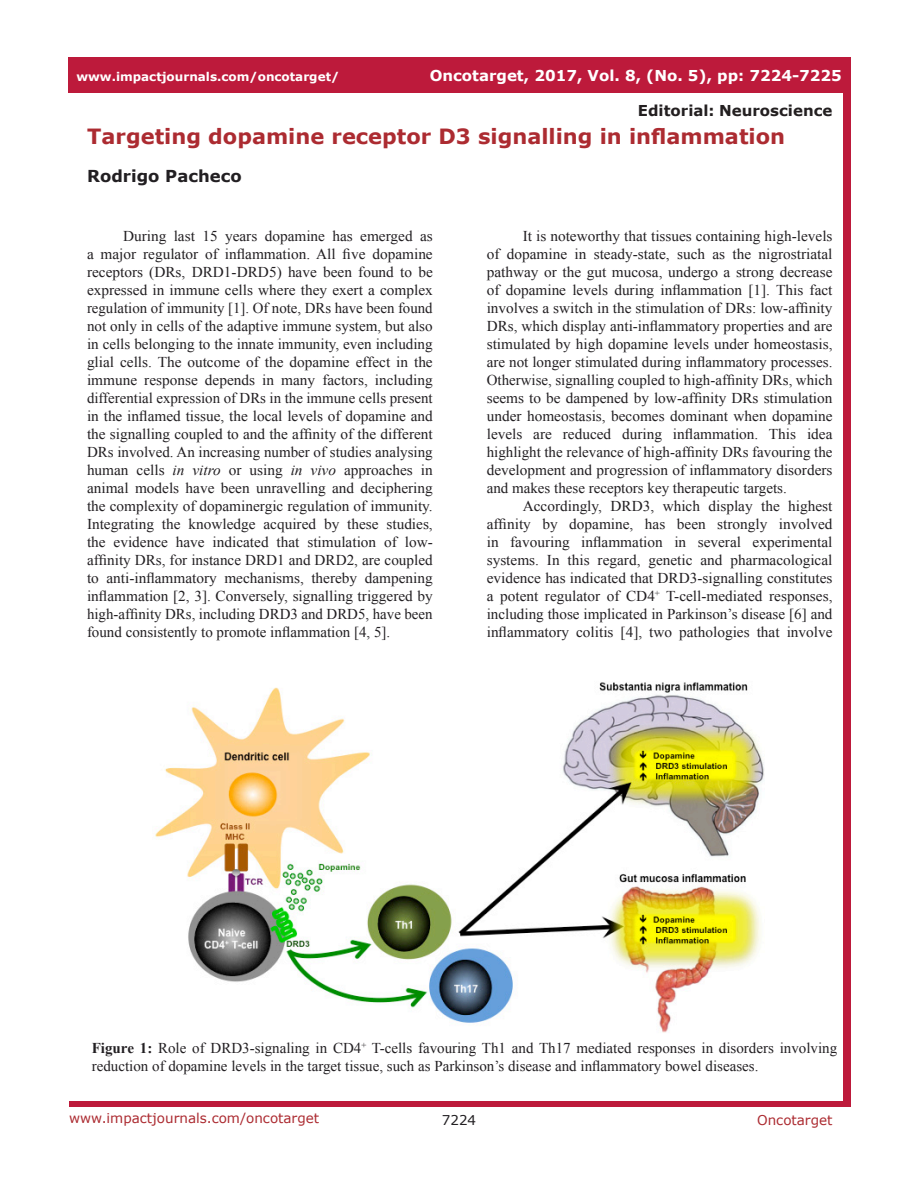
<style>
.page{position:relative;width:918px;height:1188px;background:#fff}
.page>*{position:absolute;margin:0;border:0;box-sizing:border-box;transform-origin:0 0}
.t1{font:700 21px "Verdana";color:#ac2b31}
.Authors{font:700 16.5px "Verdana";color:#221f22}
.BodyTextEditorial{font:15px/18px "Times New Roman";color:#221f22;text-align:justify}
.FigureText{font:15px/18px "Times New Roman";color:#221f22}
.t2{font:700 15px "Verdana";color:#fff}
.t3{font:700 15px "Verdana";color:#231f20}
.t4{font:13.5px "Verdana";color:#ac2b31}
.t5{font:13.5px "Verdana";color:#221f22}
.t6{font:700 12px "Verdana";color:#fff}
.s1{font-style:italic}
.s2{font-weight:700}
</style>
<div class="page">
<div style="left:69px;top:57px;width:781px;height:36px;background:#bd1a3b"></div>
<img style="left:155px;top:682px;width:609px;height:351px">
<p class="t6" style="left:76px;top:68px;width:264px">www.impactjournals.com/oncotarget/</p>
<p class="t2" style="left:430px;top:65px;width:414px">Oncotarget, 2017, Vol. 8, (No. 5), pp: 7224-7225</p>
<p class="t3" style="left:638px;top:100px;width:196px">Editorial: Neuroscience</p>
<p class="t1" style="left:87px;top:122px;width:699px">Targeting dopamine receptor D3 signalling in inflammation</p>
<p class="Authors" style="left:87px;top:164px;width:156px">Rodrigo Pacheco</p>
<p class="BodyTextEditorial" style="left:87px;top:227px;width:347px;text-indent:36px">During last 15 years dopamine has emerged as a major regulator of inflammation. All five dopamine receptors (DRs, DRD1-DRD5) have been found to be expressed in immune cells where they exert a complex regulation of immunity [1]. Of note, DRs have been found not only in cells of the adaptive immune system, but also in cells belonging to the innate immunity, even including glial cells. The outcome of the dopamine effect in the immune response depends in many factors, including differential expression of DRs in the immune cells present in the inflamed tissue, the local levels of dopamine and the signalling coupled to and the affinity of the different DRs involved. An increasing number of studies analysing human cells <span class="s1">in vitro</span> or using <span class="s1">in vivo</span> approaches in animal models have been unravelling and deciphering the complexity of dopaminergic regulation of immunity.<br>Integrating the knowledge acquired by these studies, the evidence have indicated that stimulation of low&shy;affinity DRs, for instance DRD1 and DRD2, are coupled to anti-inflammatory mechanisms, thereby dampening inflammation [2, 3]. Conversely, signalling triggered by high-affinity DRs, including DRD3 and DRD5, have been found consistently to promote inflammation [4, 5].</p>
<p class="BodyTextEditorial" style="left:487px;top:227px;width:347px;text-indent:36px">It is noteworthy that tissues containing high-levels of dopamine in steady-state, such as the nigrostriatal pathway or the gut mucosa, undergo a strong decrease of dopamine levels during inflammation [1]. This fact involves a switch in the stimulation of DRs: low-affinity DRs, which display anti-inflammatory properties and are stimulated by high dopamine levels under homeostasis, are not longer stimulated during inflammatory processes.<br>Otherwise, signalling coupled to high-affinity DRs, which seems to be dampened by low-affinity DRs stimulation under homeostasis, becomes dominant when dopamine levels are reduced during inflammation. This idea highlight the relevance of high-affinity DRs favouring the development and progression of inflammatory disorders and makes these receptors key therapeutic targets.</p>
<p class="BodyTextEditorial" style="left:487px;top:497px;width:347px;text-indent:36px">Accordingly, DRD3, which display the highest affinity by dopamine, has been strongly involved in favouring inflammation in several experimental systems. In this regard, genetic and pharmacological evidence has indicated that DRD3-signalling constitutes a potent regulator of CD4<sup>+</sup> T-cell-mediated responses, including those implicated in Parkinson’s disease [6] and inflammatory colitis [4], two pathologies that involve</p>
<p class="FigureText" style="left:92px;top:1039px;width:747px"><span class="s2">Figure 1:</span> Role of DRD3-signaling in CD4<sup>+</sup> T-cells favouring Th1 and Th17 mediated responses in disorders involving reduction of dopamine levels in the target tissue, such as Parkinson’s disease and inflammatory bowel diseases.</p>
<p class="t4" style="left:69px;top:1109px;width:252px">www.impactjournals.com/oncotarget</p>
<p class="t5" style="left:442px;top:1111px;width:36px">7224</p>
<p class="t4" style="left:757px;top:1111px;width:77px">Oncotarget</p>
</div>
